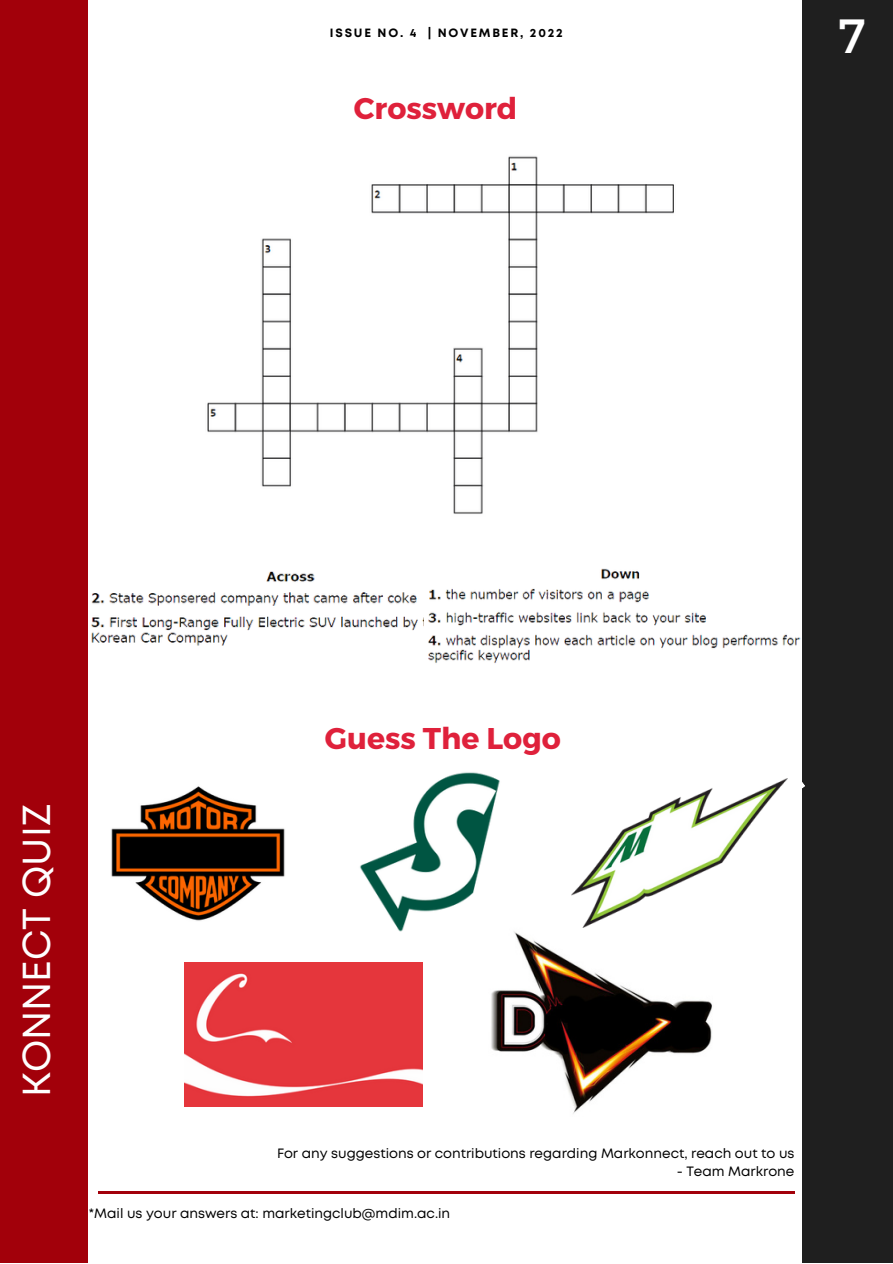
<style>
.page{position:relative;width:893px;height:1264px;background:#fff}
.page>*{position:absolute;margin:0;border:0;box-sizing:border-box;transform-origin:0 0}
.t1{font:48px "Montserrat";color:#fff}
.t2{font:39px "Mont";color:#fefefe}
.t3{font:700 30px "Montserrat";color:#df213b}
.t4{font:700 29.85px "Montserrat";color:#df213b}
.t5{font:13.5px "Mont";color:#000}
.t6{font:700 12px "Mont";letter-spacing:.15em;color:#000}
</style>
<div class="page">
<img style="left:91px;top:571px;width:332px;height:75px">
<img style="left:423px;top:568px;width:378px;height:95px">
<div style="left:802px;top:0;width:90px;height:1262px;background:#1f1f1f"></div>
<div style="left:0;top:0;width:88px;height:1262px;background:#a2000a"></div>
<hr style="left:98px;top:1191px;width:696px;height:2px;background:#a2000a">
<img style="left:491px;top:935px;width:221px;height:179px">
<svg style="left:564px;top:927px;width:77px;height:29px"></svg>
<img style="left:111px;top:786px;width:174px;height:135px">
<img style="left:184px;top:962px;width:239px;height:144px">
<img style="left:571px;top:778px;width:216px;height:149px">
<img style="left:360px;top:772px;width:160px;height:163px">
<img style="left:207px;top:156px;width:467px;height:358px">
<p class="t6" style="left:330px;top:28px;width:234px">ISSUE NO. 4 | NOVEMBER, 2022</p>
<h3 class="t4" style="left:354px;top:89px;width:165px">Crossword</h3>
<h1 class="t1" style="left:838px;top:5px;width:29px">7</h1>
<h2 class="t2" style="left:22px;top:1096px;width:294px;rotate:-90deg">KONNECT QUIZ</h2>
<h3 class="t3" style="left:325px;top:718px;width:237px">Guess The Logo</h3>
<p class="t5" style="left:277px;top:1148px;width:519px">For any suggestions or contributions regarding Markonnect, reach out to us</p>
<p class="t5" style="left:676px;top:1166px;width:119px">- Team Markrone</p>
<p class="t5" style="left:89px;top:1207px;width:363px">*Mail us your answers at: marketingclub@mdim.ac.in</p>
</div>
